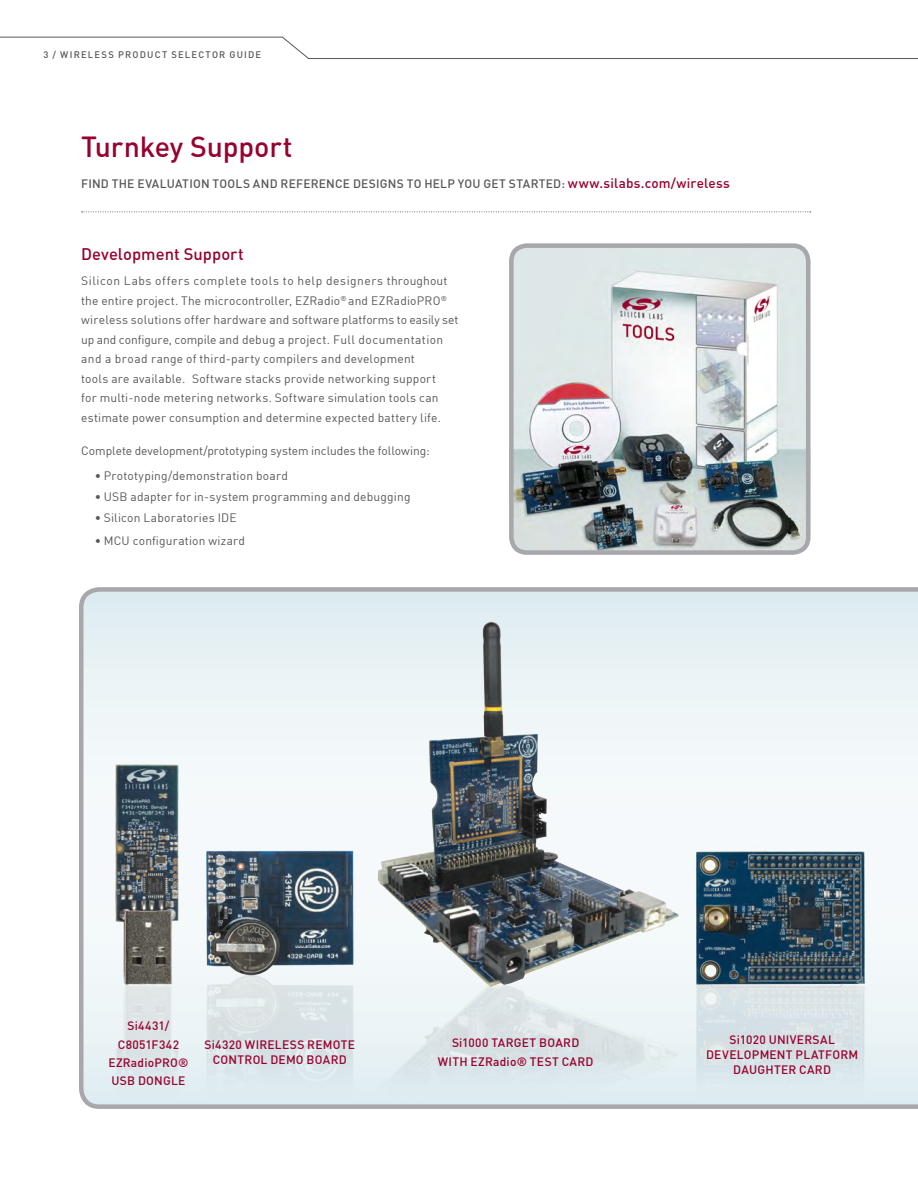
<style>
.page{position:relative;width:918px;height:1188px;background:#fff}
.page>*{position:absolute;margin:0;border:0;box-sizing:border-box;transform-origin:0 0}
.Product_Name{font:500 28.5px "DIN";letter-spacing:-.005em;color:#98012d}
.t1{font:500 16.5px "DIN";letter-spacing:.005em;color:#98012d}
.Body_Copy{font:12px/19.5px "DIN";letter-spacing:.015em;color:#575659}
.caption_head{font:500 12px/15px "DIN";letter-spacing:.02em;color:#98012d;text-align:center}
.Bullets{font:12px "DIN";letter-spacing:.015em;color:#575659}
.Download{font:500 12px "DIN";letter-spacing:.015em;color:#575659}
.Body_Copy-2{font:12px "DIN";letter-spacing:-.005em;color:#575659}
.t2{font:500 9.3px "DIN";letter-spacing:.13em;color:#575659}
.s1{font-size:13.5px;color:#98012d}
</style>
<div class="page">
<svg style="left:0;top:36px;width:918px;height:23px"></svg>
<svg style="left:82px;top:212px;width:729px;height:1px"></svg>
<img style="left:514px;top:248px;width:296px;height:302px">
<div style="left:509px;top:243px;width:301px;height:312px;border:4px solid #a7a7ac;border-radius:15px"></div>
<svg style="left:79px;top:587px;width:839px;height:522px"></svg>
<p class="t2" style="left:44px;top:49px;width:219px">3 / WIRELESS PRODUCT SELECTOR GUIDE</p>
<p class="Product_Name" style="left:81px;top:129px;width:213px">Turnkey Support</p>
<p class="Download" style="left:81px;top:176px;width:650px">FIND THE EVALUATION TOOLS AND REFERENCE DESIGNS TO HELP YOU GET STARTED: <span class="s1">www.silabs.com/wireless</span></p>
<p class="t1" style="left:81px;top:243px;width:164px">Development Support</p>
<p class="Body_Copy" style="left:81px;top:271px;width:379px">Silicon Labs offers complete tools to help designers throughout the entire project. The microcontroller, EZRadio<sup>®</sup> and EZRadioPRO<sup>® </sup>wireless solutions offer hardware and software platforms to easily set up and configure, compile and debug a project. Full documentation and a broad range of third-party compilers and development<br>tools are available. Software stacks provide networking support<br>for multi-node metering networks. Software simulation tools can estimate power consumption and determine expected battery life.</p>
<p class="Body_Copy-2" style="left:81px;top:443px;width:350px">Complete development/prototyping system includes the following:</p>
<p class="Bullets" style="left:95px;top:468px;width:195px">• Prototyping/demonstration board</p>
<p class="Bullets" style="left:95px;top:489px;width:317px">• USB adapter for in-system programming and debugging</p>
<p class="Bullets" style="left:95px;top:510px;width:143px">• Silicon Laboratories IDE</p>
<p class="Bullets" style="left:95px;top:534px;width:152px">• MCU configuration wizard</p>
<p class="caption_head" style="left:128px;top:1018px;width:43px">Si4431/</p>
<p class="caption_head" style="left:118px;top:1036px;width:63px">C8051F342</p>
<p class="caption_head" style="left:108px;top:1055px;width:82px">EZRadioPRO®</p>
<p class="caption_head" style="left:112px;top:1073px;width:75px">USB DONGLE</p>
<p class="caption_head" style="left:205px;top:1037px;width:152px">Si4320 WIRELESS REMOTE<br>CONTROL DEMO BOARD</p>
<p class="caption_head" style="left:452px;top:1035px;width:129px">Si1000 TARGET BOARD</p>
<p class="caption_head" style="left:438px;top:1053px;width:157px">WITH EZRadio® TEST CARD</p>
<p class="caption_head" style="left:706px;top:1032px;width:154px">Si1020 UNIVERSAL<br>DEVELOPMENT PLATFORM<br>DAUGHTER CARD</p>
</div>
